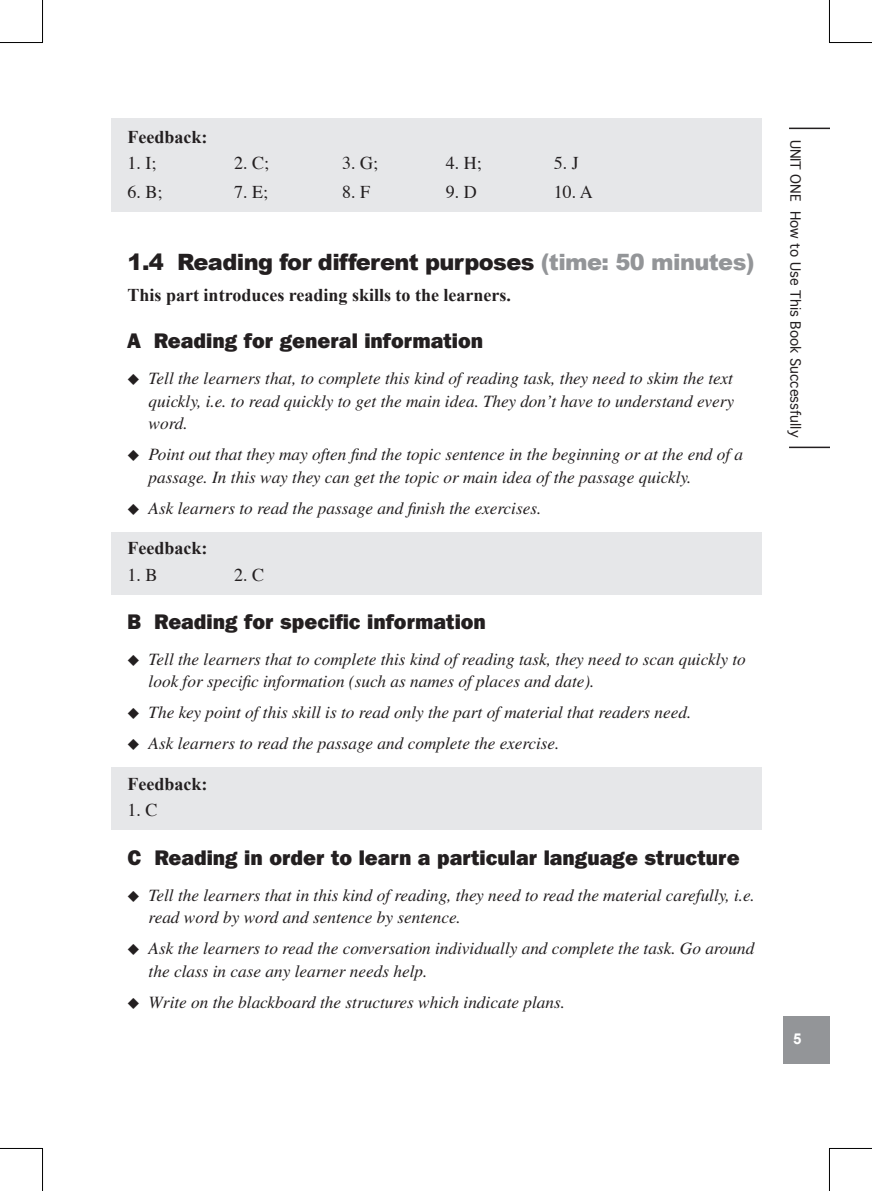
<style>
.page{position:relative;width:872px;height:1191px;background:#fff}
.page>*{position:absolute;margin:0;border:0;box-sizing:border-box;transform-origin:0 0}
._1_1{font:900 22.5px "Arial";letter-spacing:-.025em;color:#231f20}
.AB{font:800 21px "Franklin Gothic IT Cby BT";color:#231f20}
.内文123{font:18px "Times";color:#231f20}
.内文{font:700 18px "Times New Roman";color:#231f20}
.for_example{font:700 18px "Times New Roman";color:#231f20}
.内文教师{font:italic 17.25px/22.5px "Times";color:#231f20}
.t1{font:13.5px "Geneva";color:#231f20}
.s1{color:#939598}
.s2{font-family:"Koz Min Pro";font-style:normal;font-size:12px}
</style>
<div class="page">
<div style="left:112px;top:118px;width:649px;height:94px;background:#e6e7e9"></div>
<div style="left:112px;top:531px;width:649px;height:63px;background:#e6e7e9"></div>
<div style="left:112px;top:767px;width:649px;height:63px;background:#e6e7e9"></div>
<div style="left:783px;top:1016px;width:46px;height:47px;background:#939598"></div>
<hr style="left:789px;top:128px;width:40px;height:1px;background:#231f20">
<hr style="left:789px;top:446px;width:40px;height:2px;background:#231f20">
<hr style="left:0;top:42px;width:43px;height:1px;background:#000">
<hr style="left:829px;top:42px;width:43px;height:1px;background:#000">
<hr style="left:0;top:1148px;width:43px;height:1px;background:#000">
<hr style="left:829px;top:1148px;width:43px;height:1px;background:#000">
<hr style="left:42px;top:0;width:1px;height:43px;background:#000">
<hr style="left:42px;top:1148px;width:1px;height:43px;background:#000">
<hr style="left:829px;top:0;width:1px;height:43px;background:#000">
<hr style="left:829px;top:1148px;width:1px;height:43px;background:#000">
<p class="for_example" style="left:128px;top:126px;width:81px">Feedback:</p>
<p class="内文123" style="left:128px;top:146px;width:30px">1. I;</p>
<p class="内文123" style="left:234px;top:146px;width:37px">2. C;</p>
<p class="内文123" style="left:342px;top:146px;width:37px">3. G;</p>
<p class="内文123" style="left:446px;top:146px;width:37px">4. H;</p>
<p class="内文123" style="left:554px;top:146px;width:27px">5. J</p>
<p class="内文123" style="left:128px;top:175px;width:37px">6. B;</p>
<p class="内文123" style="left:234px;top:175px;width:36px">7. E;</p>
<p class="内文123" style="left:342px;top:175px;width:30px">8. F</p>
<p class="内文123" style="left:446px;top:175px;width:32px">9. D</p>
<p class="内文123" style="left:554px;top:175px;width:41px">10. A</p>
<p class="_1_1" style="left:128px;top:249px;width:628px">1.4 Reading for different purposes <span class="s1">(time: 50 minutes)</span></p>
<p class="内文" style="left:128px;top:285px;width:385px">This part introduces reading skills to the learners.</p>
<p class="AB" style="left:128px;top:327px;width:357px">A Reading for general information</p>
<p class="内文教师" style="left:149px;top:367px;width:587px;text-align:justify;text-indent:-21px"><span class="s2">◆</span> Tell the learners that, to complete this kind of reading task, they need to skim the text quickly, i.e. to read quickly to get the main idea. They don’t have to understand every word.</p>
<p class="内文教师" style="left:149px;top:443px;width:596px;text-indent:-21px"><span class="s2">◆</span> Point out that they may often find the topic sentence in the beginning or at the end of a passage. In this way they can get the topic or main idea of the passage quickly.</p>
<p class="内文教师" style="left:128px;top:496px;width:415px"><span class="s2">◆</span> Ask learners to read the passage and finish the exercises.</p>
<p class="for_example" style="left:128px;top:537px;width:81px">Feedback:</p>
<p class="内文123" style="left:128px;top:557px;width:32px">1. B</p>
<p class="内文123" style="left:234px;top:557px;width:32px">2. C</p>
<p class="AB" style="left:128px;top:608px;width:360px">B Reading for specific information</p>
<p class="内文教师" style="left:149px;top:648px;width:599px;text-indent:-21px"><span class="s2">◆</span> Tell the learners that to complete this kind of reading task, they need to scan quickly to look for specific information (such as names of places and date).</p>
<p class="内文教师" style="left:128px;top:701px;width:565px"><span class="s2">◆</span> The key point of this skill is to read only the part of material that readers need.</p>
<p class="内文教师" style="left:128px;top:732px;width:433px"><span class="s2">◆</span> Ask learners to read the passage and complete the exercise.</p>
<p class="for_example" style="left:128px;top:773px;width:81px">Feedback:</p>
<p class="内文123" style="left:128px;top:793px;width:32px">1. C</p>
<p class="AB" style="left:128px;top:843px;width:613px">C Reading in order to learn a particular language structure</p>
<p class="内文教师" style="left:149px;top:883px;width:608px;text-indent:-21px"><span class="s2">◆</span> Tell the learners that in this kind of reading, they need to read the material carefully, i.e. read word by word and sentence by sentence.</p>
<p class="内文教师" style="left:149px;top:937px;width:607px;text-indent:-21px"><span class="s2">◆</span> Ask the learners to read the conversation individually and complete the task. Go around the class in case any learner needs help.</p>
<p class="内文教师" style="left:128px;top:990px;width:439px"><span class="s2">◆</span> Write on the blackboard the structures which indicate plans.</p>
<p class="t1" style="left:804px;top:139px;width:299px;rotate:90deg">UNIT ONE How to Use This Book Successfully</p>
</div>
